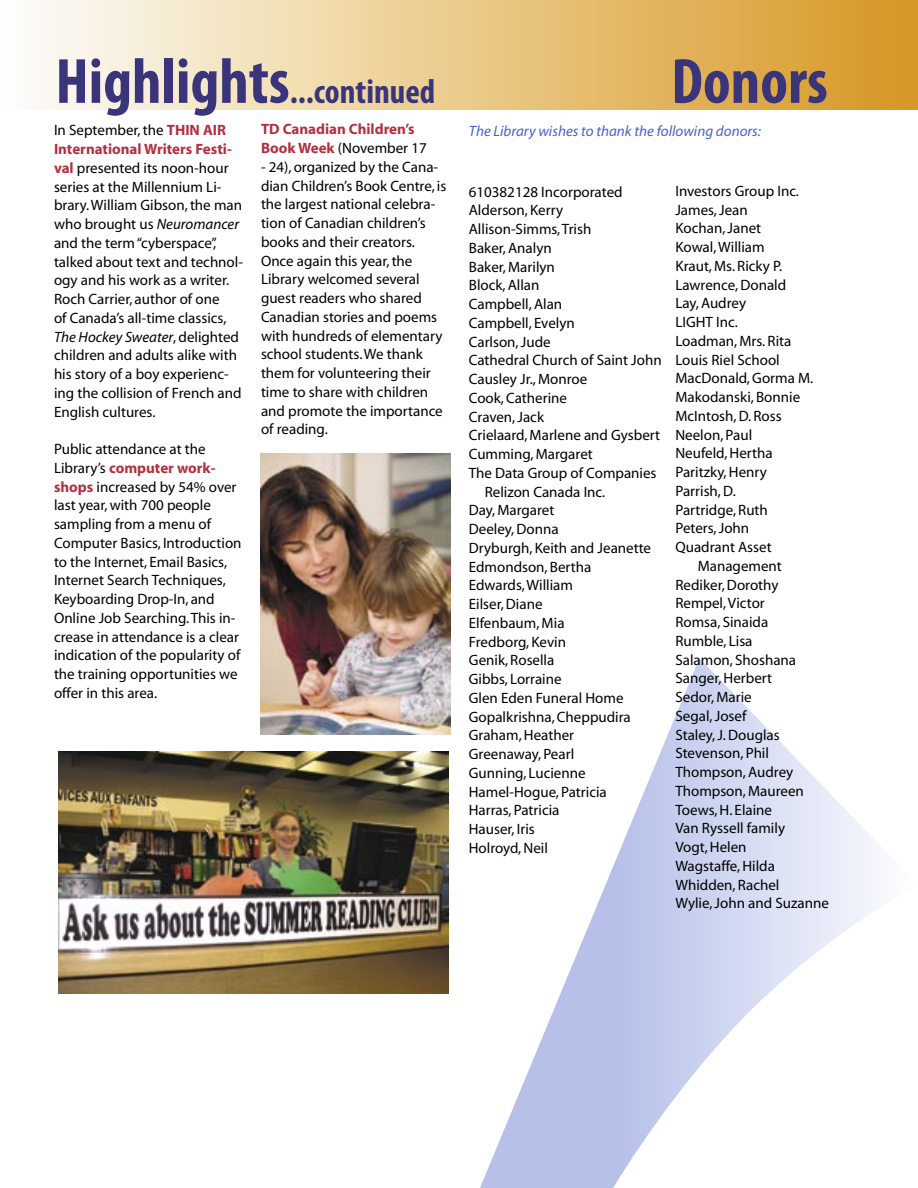
<style>
.page{position:relative;width:918px;height:1188px;background:#fff}
.page>*{position:absolute;margin:0;border:0;box-sizing:border-box;transform-origin:0 0}
.t1{font:700 condensed 64.5px "Myriad Pro";color:#3a357a}
.t2{font:700 condensed 61.5px "Myriad Pro";color:#3a357a}
.t3{font:700 condensed 34.5px "Myriad Pro";color:#3a357a}
.t4{font:15px/18.8px "Myriad";color:#000}
.t5{font:italic 15px "Myriad";color:#4862c8}
.t6{font:700 15px/18.8px "Myriad";color:#b23040}
.s1{font-size:64.5px}
.s2{font-weight:700;color:#b23040}
.s3{font-style:italic}
.s4{font-weight:400;color:#000}
</style>
<div class="page">
<svg style="left:480px;top:658px;width:394px;height:530px"></svg>
<div style="left:0;top:0;width:918px;height:109px;background:linear-gradient(to right,#fefffb,#d79722)"></div>
<img style="left:261px;top:453px;width:190px;height:281px">
<img style="left:58px;top:752px;width:391px;height:241px">
<h3 class="t3" style="left:56px;top:72px;width:381px"><span class="s1">Highlights</span>...continued</h3>
<h1 class="t1" style="left:671px;top:46px;width:158px">Donors</h1>
<h2 class="t2" style="left:665px;top:49px;width:151px">Donors</h2>
<p class="t4" style="left:54px;top:122px;width:191px">In September, the <span class="s2">THIN AIR<br>International Writers Festi&shy;val</span> presented its noon-hour series at the Millennium Li&shy;brary. William Gibson, the man who brought us <span class="s3">Neuromancer </span>and the term “cyberspace”, talked about text and technol&shy;ogy and his work as a writer.<br>Roch Carrier, author of one<br>of Canada’s all-time classics,<br><span class="s3">The Hockey Sweater</span>, delighted children and adults alike with his story of a boy experienc&shy;ing the collision of French and<br>English cultures.</p>
<p class="t4" style="left:54px;top:440px;width:189px">Public attendance at the<br>Library’s <span class="s2">computer work&shy;shops</span> increased by 54% over last year, with 700 people sampling from a menu of<br>Computer Basics, Introduction to the Internet, Email Basics,<br>Internet Search Techniques,<br>Keyboarding Drop-In, and<br>Online Job Searching. This in&shy;crease in attendance is a clear indication of the popularity of the training opportunities we offer in this area.</p>
<p class="t6" style="left:261px;top:121px;width:167px">TD Canadian Children’s<br>Book Week <span class="s4">(November 17</span></p>
<p class="t4" style="left:261px;top:158px;width:187px">- 24), organized by the Cana&shy;dian Children’s Book Centre, is the largest national celebra&shy;tion of Canadian children’s books and their creators.<br>Once again this year, the<br>Library welcomed several guest readers who shared<br>Canadian stories and poems with hundreds of elementary school students. We thank them for volunteering their time to share with children and promote the importance of reading.</p>
<p class="t5" style="left:469px;top:123px;width:294px">The Library wishes to thank the following donors:</p>
<p class="t4" style="left:469px;top:183px;width:155px">610382128 Incorporated</p>
<p class="t4" style="left:469px;top:202px;width:96px">Alderson, Kerry</p>
<p class="t4" style="left:469px;top:220px;width:124px">Allison-Simms, Trish</p>
<p class="t4" style="left:469px;top:239px;width:84px">Baker, Analyn</p>
<p class="t4" style="left:469px;top:258px;width:88px">Baker, Marilyn</p>
<p class="t4" style="left:469px;top:277px;width:72px">Block, Allan</p>
<p class="t4" style="left:469px;top:295px;width:95px">Campbell, Alan</p>
<p class="t4" style="left:469px;top:314px;width:107px">Campbell, Evelyn</p>
<p class="t4" style="left:469px;top:333px;width:83px">Carlson, Jude</p>
<p class="t4" style="left:469px;top:352px;width:194px">Cathedral Church of Saint John</p>
<p class="t4" style="left:469px;top:370px;width:120px">Causley Jr., Monroe</p>
<p class="t4" style="left:469px;top:389px;width:100px">Cook, Catherine</p>
<p class="t4" style="left:469px;top:408px;width:77px">Craven, Jack</p>
<p class="t4" style="left:469px;top:427px;width:193px">Crielaard, Marlene and Gysbert</p>
<p class="t4" style="left:469px;top:445px;width:125px">Cumming, Margaret</p>
<p class="t4" style="left:469px;top:464px;width:189px">The Data Group of Companies</p>
<p class="t4" style="left:485px;top:483px;width:122px">Relizon Canada Inc.</p>
<p class="t4" style="left:469px;top:502px;width:87px">Day, Margaret</p>
<p class="t4" style="left:469px;top:520px;width:91px">Deeley, Donna</p>
<p class="t4" style="left:469px;top:539px;width:184px">Dryburgh, Keith and Jeanette</p>
<p class="t4" style="left:469px;top:558px;width:124px">Edmondson, Bertha</p>
<p class="t4" style="left:469px;top:577px;width:106px">Edwards, William</p>
<p class="t4" style="left:469px;top:595px;width:75px">Eilser, Diane</p>
<p class="t4" style="left:469px;top:614px;width:97px">Elfenbaum, Mia</p>
<p class="t4" style="left:469px;top:633px;width:99px">Fredborg, Kevin</p>
<p class="t4" style="left:469px;top:652px;width:87px">Genik, Rosella</p>
<p class="t4" style="left:469px;top:670px;width:94px">Gibbs, Lorraine</p>
<p class="t4" style="left:469px;top:689px;width:156px">Glen Eden Funeral Home</p>
<p class="t4" style="left:469px;top:708px;width:163px">Gopalkrishna, Cheppudira</p>
<p class="t4" style="left:469px;top:727px;width:107px">Graham, Heather</p>
<p class="t4" style="left:469px;top:745px;width:107px">Greenaway, Pearl</p>
<p class="t4" style="left:469px;top:764px;width:118px">Gunning, Lucienne</p>
<p class="t4" style="left:469px;top:783px;width:139px">Hamel-Hogue, Patricia</p>
<p class="t4" style="left:469px;top:802px;width:92px">Harras, Patricia</p>
<p class="t4" style="left:469px;top:820px;width:67px">Hauser, Iris</p>
<p class="t4" style="left:469px;top:839px;width:81px">Holroyd, Neil</p>
<p class="t4" style="left:675px;top:182px;width:125px">Investors Group Inc.</p>
<p class="t4" style="left:675px;top:201px;width:74px">James, Jean</p>
<p class="t4" style="left:675px;top:220px;width:87px">Kochan, Janet</p>
<p class="t4" style="left:675px;top:238px;width:91px">Kowal, William</p>
<p class="t4" style="left:675px;top:257px;width:108px">Kraut, Ms. Ricky P.</p>
<p class="t4" style="left:675px;top:276px;width:112px">Lawrence, Donald</p>
<p class="t4" style="left:675px;top:295px;width:72px">Lay, Audrey</p>
<p class="t4" style="left:675px;top:313px;width:64px">LIGHT Inc.</p>
<p class="t4" style="left:675px;top:332px;width:117px">Loadman, Mrs. Rita</p>
<p class="t4" style="left:675px;top:351px;width:106px">Louis Riel School</p>
<p class="t4" style="left:675px;top:370px;width:139px">MacDonald, Gorma M.</p>
<p class="t4" style="left:675px;top:388px;width:126px">Makodanski, Bonnie</p>
<p class="t4" style="left:675px;top:407px;width:108px">McIntosh, D. Ross</p>
<p class="t4" style="left:675px;top:426px;width:78px">Neelon, Paul</p>
<p class="t4" style="left:675px;top:445px;width:99px">Neufeld, Hertha</p>
<p class="t4" style="left:675px;top:463px;width:93px">Paritzky, Henry</p>
<p class="t4" style="left:675px;top:482px;width:62px">Parrish, D.</p>
<p class="t4" style="left:675px;top:501px;width:94px">Partridge, Ruth</p>
<p class="t4" style="left:675px;top:520px;width:75px">Peters, John</p>
<p class="t4" style="left:675px;top:538px;width:98px">Quadrant Asset</p>
<p class="t4" style="left:698px;top:557px;width:86px">Management</p>
<p class="t4" style="left:675px;top:576px;width:105px">Rediker, Dorothy</p>
<p class="t4" style="left:675px;top:595px;width:91px">Rempel, Victor</p>
<p class="t4" style="left:675px;top:613px;width:94px">Romsa, Sinaida</p>
<p class="t4" style="left:675px;top:632px;width:79px">Rumble, Lisa</p>
<p class="t4" style="left:675px;top:651px;width:122px">Salamon, Shoshana</p>
<p class="t4" style="left:675px;top:670px;width:98px">Sanger, Herbert</p>
<p class="t4" style="left:675px;top:688px;width:78px">Sedor, Marie</p>
<p class="t4" style="left:675px;top:707px;width:73px">Segal, Josef</p>
<p class="t4" style="left:675px;top:726px;width:106px">Staley, J. Douglas</p>
<p class="t4" style="left:675px;top:745px;width:95px">Stevenson, Phil</p>
<p class="t4" style="left:675px;top:763px;width:119px">Thompson, Audrey</p>
<p class="t4" style="left:675px;top:782px;width:130px">Thompson, Maureen</p>
<p class="t4" style="left:675px;top:801px;width:98px">Toews, H. Elaine</p>
<p class="t4" style="left:675px;top:820px;width:111px">Van Ryssell family</p>
<p class="t4" style="left:675px;top:838px;width:73px">Vogt, Helen</p>
<p class="t4" style="left:675px;top:857px;width:101px">Wagstaffe, Hilda</p>
<p class="t4" style="left:675px;top:876px;width:106px">Whidden, Rachel</p>
<p class="t4" style="left:675px;top:895px;width:155px">Wylie, John and Suzanne</p>
</div>
